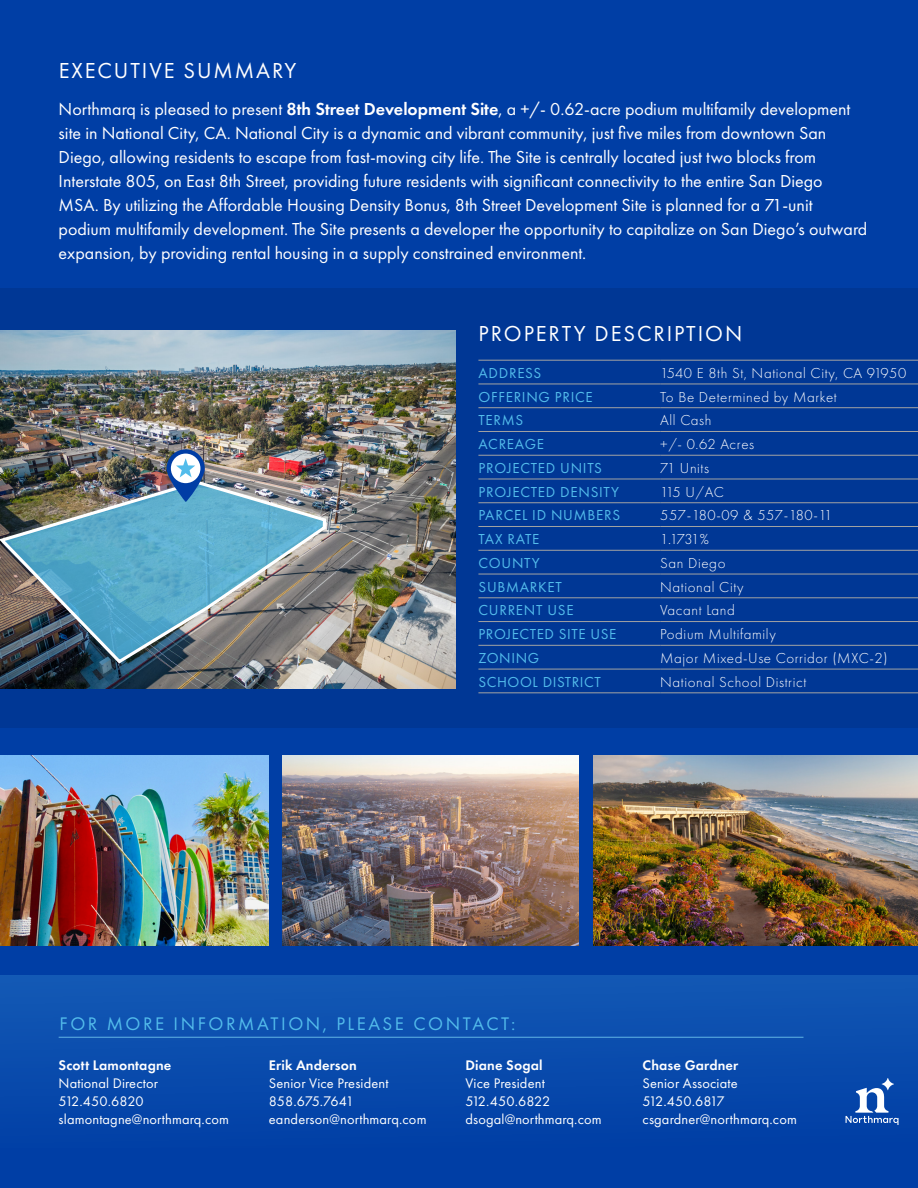
<style>
.page{position:relative;width:918px;height:1188px;background:#003ea5}
.page>*{position:absolute;margin:0;border:0;box-sizing:border-box;transform-origin:0 0}
.t1{font:22.5px "Futura PT";letter-spacing:.085em;color:#fff}
.Assumptions_Headers{font:18.9px "Futura PT";letter-spacing:.135em;color:#53bceb}
.Body_Copy{font:18px/24px "Futura PT";color:#fff}
.Body_Copy-2{font:300 15px "Futura PT";letter-spacing:.04em;color:#fff}
.Primary_Header_White{font:15px "Futura PT";letter-spacing:.05em;color:#53bceb}
.Sig_Block_-_BTR{font:14.4px "Futura PT";letter-spacing:.01em;color:#fff}
.Sig_Block_-_BTR-2{font:600 14.4px "Futura PT";letter-spacing:.01em;color:#fff}
.Sig_Block_-_BTR-3{font:14.4px "Futura PT";letter-spacing:-.03em;color:#fff}
.Sig_Block_-_BTR-4{font:14.4px "Futura PT";letter-spacing:-.1em;color:#fff}
.Sig_Block_-_BTR-5{font:14.4px "Futura PT";letter-spacing:-.015em;color:#fff}
.s1{font-weight:600}
</style>
<div class="page">
<div style="left:0;top:288px;width:918px;height:439px;background:#003795"></div>
<div style="left:0;top:975px;width:918px;height:173px;background:#094bad"></div>
<hr style="left:478px;top:360px;width:182px;height:1px;background:#a3a3a3">
<hr style="left:660px;top:360px;width:258px;height:1px;background:#a3a3a3">
<hr style="left:478px;top:384px;width:182px;height:1px;background:#a3a3a3">
<hr style="left:660px;top:384px;width:258px;height:1px;background:#a3a3a3">
<hr style="left:478px;top:407px;width:182px;height:1px;background:#a3a3a3">
<hr style="left:660px;top:407px;width:258px;height:1px;background:#a3a3a3">
<hr style="left:478px;top:431px;width:182px;height:1px;background:#a3a3a3">
<hr style="left:660px;top:431px;width:258px;height:1px;background:#a3a3a3">
<hr style="left:478px;top:455px;width:182px;height:1px;background:#a3a3a3">
<hr style="left:660px;top:455px;width:258px;height:1px;background:#a3a3a3">
<hr style="left:478px;top:479px;width:182px;height:1px;background:#a3a3a3">
<hr style="left:660px;top:479px;width:258px;height:1px;background:#a3a3a3">
<hr style="left:478px;top:502px;width:182px;height:1px;background:#a3a3a3">
<hr style="left:660px;top:502px;width:258px;height:1px;background:#a3a3a3">
<hr style="left:478px;top:526px;width:182px;height:1px;background:#a3a3a3">
<hr style="left:660px;top:526px;width:258px;height:1px;background:#a3a3a3">
<hr style="left:478px;top:550px;width:182px;height:1px;background:#a3a3a3">
<hr style="left:660px;top:550px;width:258px;height:1px;background:#a3a3a3">
<hr style="left:478px;top:574px;width:182px;height:1px;background:#a3a3a3">
<hr style="left:660px;top:574px;width:258px;height:1px;background:#a3a3a3">
<hr style="left:478px;top:598px;width:182px;height:1px;background:#a3a3a3">
<hr style="left:660px;top:598px;width:258px;height:1px;background:#a3a3a3">
<hr style="left:478px;top:621px;width:182px;height:1px;background:#a3a3a3">
<hr style="left:660px;top:621px;width:258px;height:1px;background:#a3a3a3">
<hr style="left:478px;top:645px;width:182px;height:1px;background:#a3a3a3">
<hr style="left:660px;top:645px;width:258px;height:1px;background:#a3a3a3">
<hr style="left:478px;top:669px;width:182px;height:1px;background:#a3a3a3">
<hr style="left:660px;top:669px;width:258px;height:1px;background:#a3a3a3">
<hr style="left:478px;top:693px;width:182px;height:1px;background:#a3a3a3">
<hr style="left:660px;top:693px;width:258px;height:1px;background:#a3a3a3">
<img style="left:0;top:330px;width:455px;height:359px">
<img style="left:0;top:479px;width:328px;height:187px">
<svg style="left:167px;top:449px;width:38px;height:53px"></svg>
<div style="left:171px;top:454px;width:29px;height:29px;background:#fff;border-radius:50%"></div>
<svg style="left:176px;top:458px;width:19px;height:19px"></svg>
<img style="left:593px;top:755px;width:325px;height:191px">
<img style="left:0;top:755px;width:269px;height:191px">
<img style="left:283px;top:755px;width:296px;height:191px">
<hr style="left:59px;top:1037px;width:745px;height:1px;background:#62b5e5">
<svg style="left:846px;top:1088px;width:53px;height:37px"></svg>
<svg style="left:882px;top:1078px;width:12px;height:12px"></svg>
<p class="t1" style="left:59px;top:57px;width:239px">EXECUTIVE SUMMARY</p>
<p class="Body_Copy" style="left:59px;top:97px;width:810px">Northmarq is pleased to present <span class="s1">8th Street Development Site</span>, a +/- 0.62-acre podium multifamily development site in National City, CA. National City is a dynamic and vibrant community, just five miles from downtown San Diego, allowing residents to escape from fast-moving city life. The Site is centrally located just two blocks from Interstate 805, on East 8th Street, providing future residents with significant connectivity to the entire San Diego<br>MSA. By utilizing the Affordable Housing Density Bonus, 8th Street Development Site is planned for a 71-unit podium multifamily development. The Site presents a developer the opportunity to capitalize on San Diego’s outward expansion, by providing rental housing in a supply constrained environment.</p>
<p class="t1" style="left:479px;top:320px;width:265px">PROPERTY DESCRIPTION</p>
<p class="Primary_Header_White" style="left:479px;top:364px;width:64px">ADDRESS</p>
<p class="Body_Copy-2" style="left:660px;top:364px;width:248px">1540 E 8th St, National City, CA 91950</p>
<p class="Primary_Header_White" style="left:479px;top:388px;width:116px">OFFERING PRICE</p>
<p class="Body_Copy-2" style="left:660px;top:388px;width:178px">To Be Determined by Market</p>
<p class="Primary_Header_White" style="left:479px;top:411px;width:46px">TERMS</p>
<p class="Body_Copy-2" style="left:660px;top:412px;width:53px">All Cash</p>
<p class="Primary_Header_White" style="left:479px;top:435px;width:67px">ACREAGE</p>
<p class="Body_Copy-2" style="left:660px;top:436px;width:95px">+/- 0.62 Acres</p>
<p class="Primary_Header_White" style="left:479px;top:459px;width:125px">PROJECTED UNITS</p>
<p class="Body_Copy-2" style="left:660px;top:459px;width:50px">71 Units</p>
<p class="Primary_Header_White" style="left:479px;top:483px;width:142px">PROJECTED DENSITY</p>
<p class="Body_Copy-2" style="left:660px;top:483px;width:65px">115 U/AC</p>
<p class="Primary_Header_White" style="left:479px;top:506px;width:143px">PARCEL ID NUMBERS</p>
<p class="Body_Copy-2" style="left:660px;top:507px;width:174px">557-180-09 &amp; 557-180-11</p>
<p class="Primary_Header_White" style="left:479px;top:530px;width:63px">TAX RATE</p>
<p class="Body_Copy-2" style="left:660px;top:531px;width:50px">1.1731%</p>
<p class="Primary_Header_White" style="left:479px;top:554px;width:63px">COUNTY</p>
<p class="Body_Copy-2" style="left:660px;top:554px;width:67px">San Diego</p>
<p class="Primary_Header_White" style="left:479px;top:578px;width:85px">SUBMARKET</p>
<p class="Body_Copy-2" style="left:660px;top:578px;width:85px">National City</p>
<p class="Primary_Header_White" style="left:479px;top:602px;width:97px">CURRENT USE</p>
<p class="Body_Copy-2" style="left:660px;top:602px;width:76px">Vacant Land</p>
<p class="Primary_Header_White" style="left:478px;top:625px;width:139px">PROJECTED SITE USE</p>
<p class="Body_Copy-2" style="left:660px;top:626px;width:117px">Podium Multifamily</p>
<p class="Primary_Header_White" style="left:478px;top:649px;width:62px">ZONING</p>
<p class="Body_Copy-2" style="left:660px;top:649px;width:229px">Major Mixed-Use Corridor (MXC-2)</p>
<p class="Primary_Header_White" style="left:478px;top:673px;width:124px">SCHOOL DISTRICT</p>
<p class="Body_Copy-2" style="left:660px;top:673px;width:148px">National School District</p>
<p class="Assumptions_Headers" style="left:60px;top:1012px;width:457px">FOR MORE INFORMATION, PLEASE CONTACT:</p>
<p class="Sig_Block_-_BTR-2" style="left:59px;top:1056px;width:114px">Scott Lamontagne</p>
<p class="Sig_Block_-_BTR" style="left:59px;top:1075px;width:101px">National Director</p>
<p class="Sig_Block_-_BTR-5" style="left:59px;top:1093px;width:86px">512.450.6820</p>
<p class="Sig_Block_-_BTR" style="left:59px;top:1111px;width:172px">slamontagne@northmarq.com</p>
<p class="Sig_Block_-_BTR-2" style="left:269px;top:1056px;width:90px">Erik Anderson</p>
<p class="Sig_Block_-_BTR" style="left:269px;top:1075px;width:121px">Senior Vice President</p>
<p class="Sig_Block_-_BTR-3" style="left:269px;top:1093px;width:86px">858.675.7641</p>
<p class="Sig_Block_-_BTR" style="left:269px;top:1111px;width:159px">eanderson@northmarq.com</p>
<p class="Sig_Block_-_BTR-2" style="left:465px;top:1056px;width:78px">Diane Sogal</p>
<p class="Sig_Block_-_BTR" style="left:465px;top:1075px;width:81px">Vice President</p>
<p class="Sig_Block_-_BTR-3" style="left:465px;top:1093px;width:86px">512.450.6822</p>
<p class="Sig_Block_-_BTR" style="left:465px;top:1111px;width:138px">dsogal@northmarq.com</p>
<p class="Sig_Block_-_BTR-2" style="left:643px;top:1056px;width:97px">Chase Gardner</p>
<p class="Sig_Block_-_BTR" style="left:643px;top:1075px;width:96px">Senior Associate</p>
<p class="Sig_Block_-_BTR-4" style="left:643px;top:1093px;width:84px">512.450.6817</p>
<p class="Sig_Block_-_BTR" style="left:643px;top:1111px;width:156px">csgardner@northmarq.com</p>
</div>
